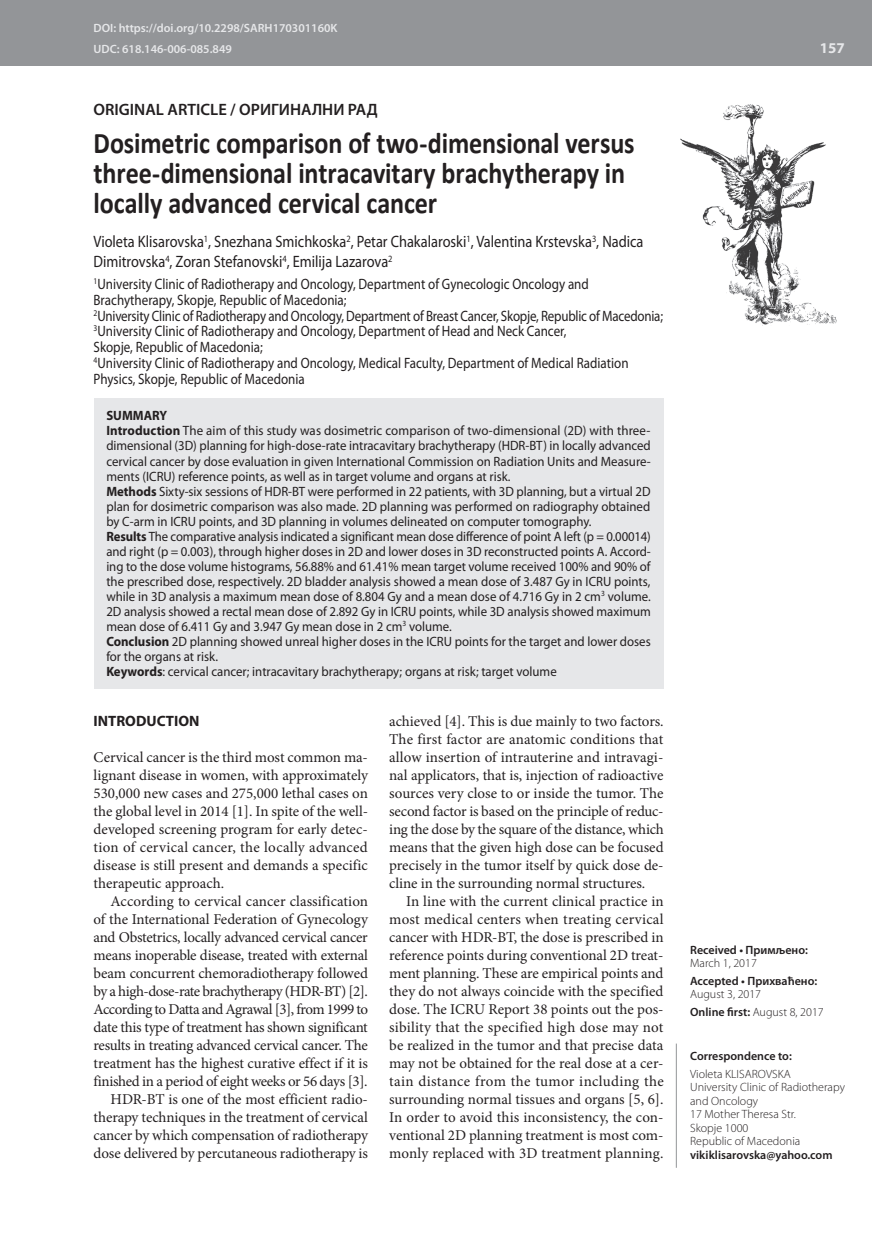
<style>
.page{position:relative;width:872px;height:1234px;background:#fff}
.page>*{position:absolute;margin:0;border:0;box-sizing:border-box;transform-origin:0 0}
.t1{font:700 30px/30px "Calibri";letter-spacing:-.005em;color:#231f20;scale:.87 1}
.t2{font:16.5px/19.5px "Myriad Pro";color:#231f20;scale:.87 1}
.t3{font:600 16.5px "Myriad Pro";color:#231f20}
.t4{font:15px/18px "Minion Pro";letter-spacing:-.01em;color:#231f20;text-align:justify}
.t5{font:15px/15.8px "Myriad Pro";color:#231f20;scale:.87 1}
.t6{font:700 15px "Myriad Pro";color:#231f20}
.t7{font:700 15px "Myriad Pro";color:#e6e7e9}
.t8{font:13.5px/15px "Myriad Pro";color:#231f20;scale:.96 1}
.t9{font:300 12px/13.5px "Myriad Pro";color:#231f20}
.t10{font:600 12px "Myriad Pro";color:#231f20}
.t11{font:600 12px/21.3px "Myriad Pro";color:#e6e7e9}
.s1{font-weight:700}
.s2{font-weight:600}
</style>
<div class="page">
<div style="left:0;top:0;width:872px;height:66px;background:#939598"></div>
<img style="left:680px;top:104px;width:157px;height:221px">
<hr style="left:676px;top:1043px;width:1px;height:124px;background:#939598">
<div style="left:94px;top:397px;width:569px;height:291px;background:#e6e7e9"></div>
<p class="t11" style="left:94px;top:17px;width:245px">DOI: https://doi.org/10.2298/SARH170301160K<br>UDC: 618.146-006-085.849</p>
<p class="t3" style="left:94px;top:98px;width:286px">ORIGINAL ARTICLE / ОРИГИНАЛНИ РАД</p>
<h1 class="t1" style="left:94px;top:128px;width:623px">Dosimetric comparison of two-dimensional versus three-dimensional intracavitary brachytherapy in locally advanced cervical cancer</h1>
<p class="t2" style="left:94px;top:232px;width:633px">Violeta Klisarovska<sup>1</sup>, Snezhana Smichkoska<sup>2</sup>, Petar Chakalaroski<sup>1</sup>, Valentina Krstevska<sup>3</sup>, Nadica<br>Dimitrovska<sup>4</sup>, Zoran Stefanovski<sup>4</sup>, Emilija Lazarova<sup>2</sup></p>
<p class="t5" style="left:94px;top:276px;width:656px"><sup>1</sup>University Clinic of Radiotherapy and Oncology, Department of Gynecologic Oncology and Brachytherapy, Skopje, Republic of Macedonia;<br><sup>2</sup>University Clinic of Radiotherapy and Oncology, Department of Breast Cancer, Skopje, Republic of Macedonia; <sup>3</sup>University Clinic of Radiotherapy and Oncology, Department of Head and Neck Cancer,<br>Skopje, Republic of Macedonia;<br><sup>4</sup>University Clinic of Radiotherapy and Oncology, Medical Faculty, Department of Medical Radiation Physics, Skopje, Republic of Macedonia</p>
<p class="t8" style="left:106px;top:408px;width:569px"><span class="s1">SUMMARY<br>Introduction</span> The aim of this study was dosimetric comparison of two-dimensional (2D) with three&shy;dimensional (3D) planning for high-dose-rate intracavitary brachytherapy (HDR-BT) in locally advanced cervical cancer by dose evaluation in given International Commission on Radiation Units and Measure&shy;ments (ICRU) reference points, as well as in target volume and organs at risk.<br><span class="s1">Methods</span> Sixty-six sessions of HDR-BT were performed in 22 patients, with 3D planning, but a virtual 2D plan for dosimetric comparison was also made. 2D planning was performed on radiography obtained by C-arm in ICRU points, and 3D planning in volumes delineated on computer tomography.<br><span class="s1">Results</span> The comparative analysis indicated a significant mean dose difference of point A left (p = 0.00014) and right (p = 0.003), through higher doses in 2D and lower doses in 3D reconstructed points A. Accord&shy;ing to the dose volume histograms, 56.88% and 61.41% mean target volume received 100% and 90% of the prescribed dose, respectively. 2D bladder analysis showed a mean dose of 3.487 Gy in ICRU points, while in 3D analysis a maximum mean dose of 8.804 Gy and a mean dose of 4.716 Gy in 2 cm<sup>3</sup> volume.<br>2D analysis showed a rectal mean dose of 2.892 Gy in ICRU points, while 3D analysis showed maximum mean dose of 6.411 Gy and 3.947 Gy mean dose in 2 cm<sup>3</sup> volume.<br><span class="s1">Conclusion</span> 2D planning showed unreal higher doses in the ICRU points for the target and lower doses for the organs at risk.<br><span class="s1">Keywords</span>: cervical cancer; intracavitary brachytherapy; organs at risk; target volume</p>
<p class="t6" style="left:94px;top:711px;width:107px">INTRODUCTION</p>
<p class="t4" style="left:94px;top:748px;width:276px">Cervical cancer is the third most common ma&shy;lignant disease in women, with approximately 530,000 new cases and 275,000 lethal cases on the global level in 2014 [1]. In spite of the well&shy;developed screening program for early detec&shy;tion of cervical cancer, the locally advanced disease is still present and demands a specific therapeutic approach.</p>
<p class="t4" style="left:94px;top:892px;width:276px;text-align:right">According to cervical cancer classification<br>of the International Federation of Gynecology and Obstetrics, locally advanced cervical cancer means inoperable disease, treated with external beam concurrent chemoradiotherapy followed by a high-dose-rate brachytherapy (HDR-BT) [2].<br>According to Datta and Agrawal [3], from 1999 to date this type of treatment has shown significant results in treating advanced cervical cancer. The treatment has the highest curative effect if it is finished in a period of eight weeks or 56 days [3].<br>HDR-BT is one of the most efficient radio&shy;therapy techniques in the treatment of cervical cancer by which compensation of radiotherapy dose delivered by percutaneous radiotherapy is</p>
<p class="t4" style="left:389px;top:712px;width:276px">achieved [4]. This is due mainly to two factors.<br>The first factor are anatomic conditions that allow insertion of intrauterine and intravagi&shy;nal applicators, that is, injection of radioactive sources very close to or inside the tumor. The second factor is based on the principle of reduc&shy;ing the dose by the square of the distance, which means that the given high dose can be focused precisely in the tumor itself by quick dose de&shy;cline in the surrounding normal structures.</p>
<p class="t4" style="left:389px;top:892px;width:276px;text-indent:17px">In line with the current clinical practice in most medical centers when treating cervical cancer with HDR-BT, the dose is prescribed in reference points during conventional 2D treat&shy;ment planning. These are empirical points and they do not always coincide with the specified dose. The ICRU Report 38 points out the pos&shy;sibility that the specified high dose may not be realized in the tumor and that precise data may not be obtained for the real dose at a cer&shy;tain distance from the tumor including the surrounding normal tissues and organs [5, 6].<br>In order to avoid this inconsistency, the con&shy;ventional 2D planning treatment is most com&shy;monly replaced with 3D treatment planning.</p>
<p class="t7" style="left:820px;top:38px;width:26px">157</p>
<p class="t10" style="left:690px;top:941px;width:119px">Received • Примљено:</p>
<p class="t9" style="left:690px;top:956px;width:68px">March 1, 2017</p>
<p class="t10" style="left:690px;top:972px;width:129px">Accepted • Прихваћено:</p>
<p class="t9" style="left:690px;top:985px;width:135px;line-height:17.7px">August 3, 2017<br><span class="s2">Online first:</span> August 8, 2017</p>
<p class="t10" style="left:690px;top:1047px;width:103px">Correspondence to:</p>
<p class="t9" style="left:690px;top:1066px;width:156px">Violeta KLISAROVSKA<br>University Clinic of Radiotherapy and Oncology<br>17 Mother Theresa Str.<br>Skopje 1000<br>Republic of Macedonia</p>
<p class="t10" style="left:690px;top:1146px;width:144px">vikiklisarovska@yahoo.com</p>
</div>
